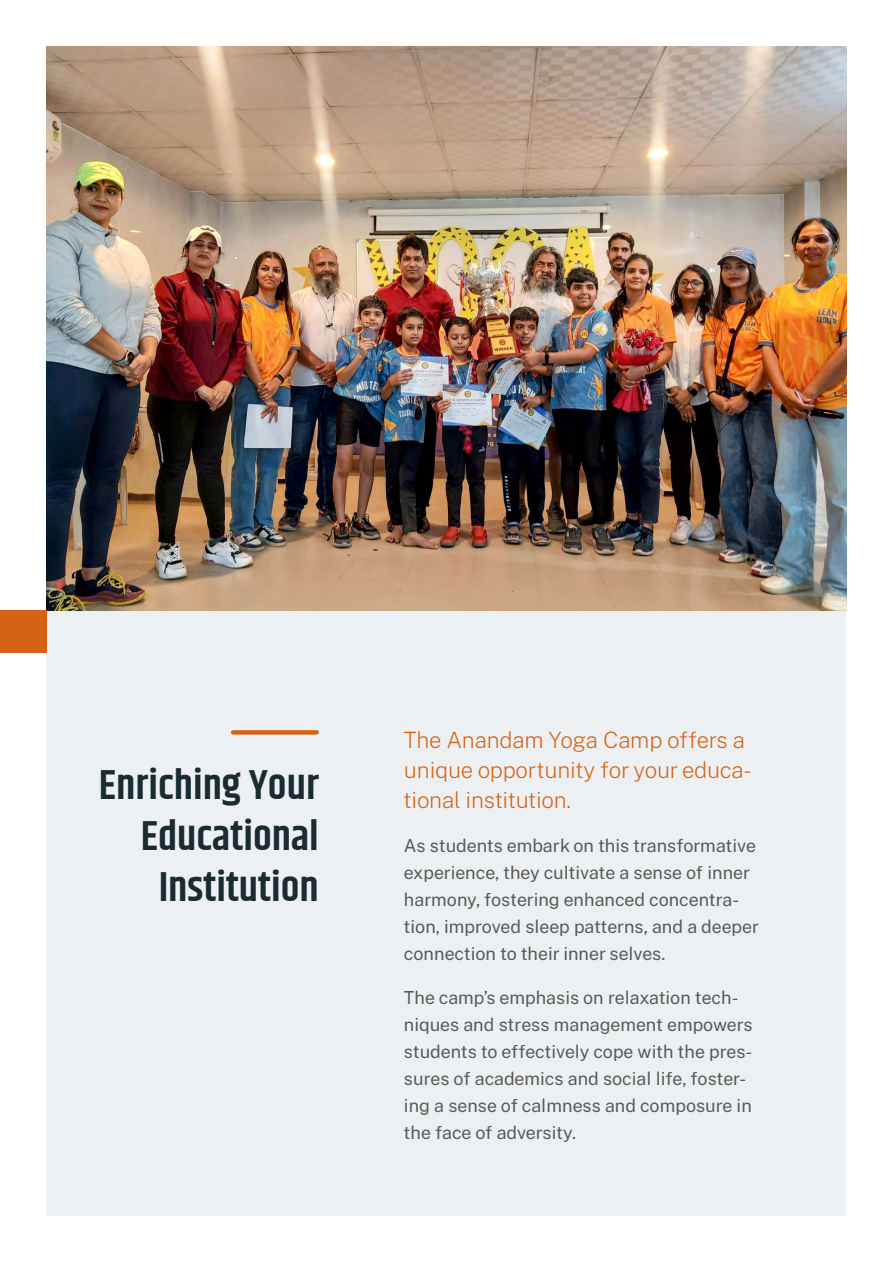
<style>
.page{position:relative;width:893px;height:1263px;background:#fff}
.page>*{position:absolute;margin:0;border:0;box-sizing:border-box;transform-origin:0 0}
.t1{font:600 42px/51px "Khand";color:#1a2b31;text-align:right}
.t2{font:200 22.5px/30px "Public Sans";letter-spacing:-.01em;color:#d46316}
.t3{font:18px/27px "Public Sans";color:#575756}
</style>
<div class="page">
<div style="left:47px;top:610px;width:799px;height:606px;background:#edf0f2"></div>
<img style="left:47px;top:47px;width:799px;height:563px">
<div style="left:0;top:610px;width:47px;height:43px;background:#d46316"></div>
<div style="left:233px;top:730px;width:84px;height:5px;background:#d46316"></div>
<h1 class="t1" style="left:99px;top:762px;width:221px">Enriching Your<br>Educational<br>Institution</h1>
<p class="t2" style="left:404px;top:723px;width:349px">The Anandam Yoga Camp offers a unique opportunity for your educa&shy;tional institution.</p>
<p class="t3" style="left:404px;top:831px;width:356px">As students embark on this transformative experience, they cultivate a sense of inner harmony, fostering enhanced concentra&shy;tion, improved sleep patterns, and a deeper connection to their inner selves.</p>
<p class="t3" style="left:404px;top:983px;width:350px">The camp’s emphasis on relaxation tech&shy;niques and stress management empowers students to effectively cope with the pres&shy;sures of academics and social life, foster&shy;ing a sense of calmness and composure in the face of adversity.</p>
</div>
